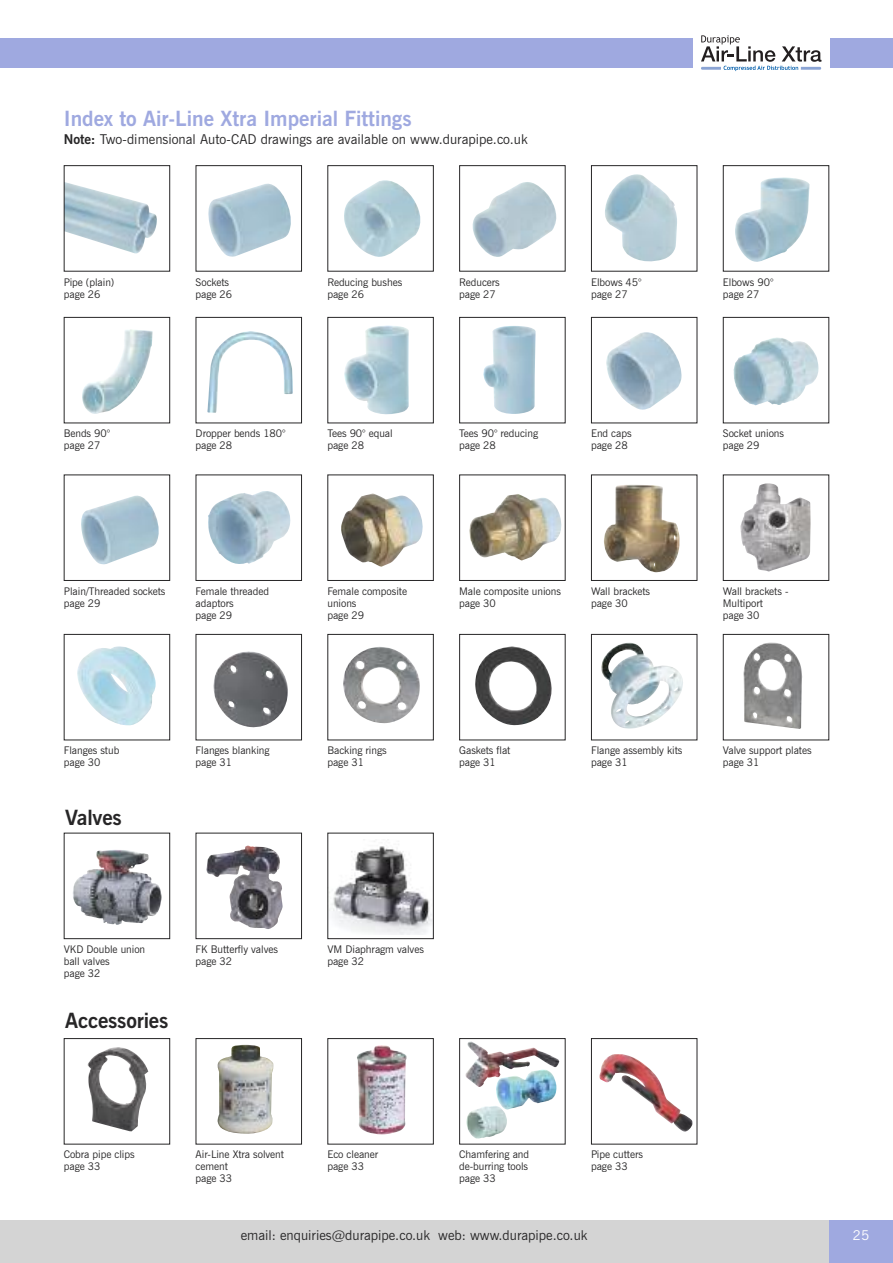
<style>
.page{position:relative;width:893px;height:1263px;background:#fff}
.page>*{position:absolute;margin:0;border:0;box-sizing:border-box;transform-origin:0 0}
.t1{font:700 21px "News Gothic BT";color:#9fa9e0}
.t2{font:700 21px "News Gothic BT";letter-spacing:-.01em;color:#272627}
.t3{font:13.5px "News Gothic BT";color:#272627}
.t4{font:13.5px "News Gothic BT";color:#fff}
.t5{font:10.5px/12px "News Gothic BT";letter-spacing:-.005em;color:#272627}
.s1{font-weight:700}
</style>
<div class="page">
<div style="left:0;top:1220px;width:893px;height:43px;background:#d4d4d4"></div>
<div style="left:829px;top:1220px;width:64px;height:43px;background:#9fa9e0"></div>
<div style="left:0;top:38px;width:893px;height:30px;background:#9fa9e0"></div>
<div style="left:693px;top:17px;width:136px;height:73px;background:#fff"></div>
<svg style="left:701px;top:35px;width:120px;height:36px"></svg>
<img style="left:66px;top:182px;width:91px;height:72px">
<div style="left:64px;top:165px;width:106px;height:107px;border:1px solid #272627"></div>
<img style="left:208px;top:183px;width:83px;height:74px">
<div style="left:196px;top:165px;width:106px;height:107px;border:1px solid #272627"></div>
<img style="left:344px;top:180px;width:77px;height:77px">
<div style="left:327px;top:165px;width:107px;height:107px;border:1px solid #272627"></div>
<img style="left:472px;top:182px;width:85px;height:75px">
<div style="left:459px;top:165px;width:107px;height:107px;border:1px solid #272627"></div>
<img style="left:605px;top:174px;width:72px;height:88px">
<div style="left:591px;top:165px;width:106px;height:107px;border:1px solid #272627"></div>
<img style="left:735px;top:177px;width:74px;height:85px">
<div style="left:723px;top:165px;width:106px;height:107px;border:1px solid #272627"></div>
<img style="left:82px;top:329px;width:71px;height:85px">
<div style="left:64px;top:317px;width:106px;height:106px;border:1px solid #272627"></div>
<img style="left:207px;top:331px;width:86px;height:82px">
<div style="left:196px;top:317px;width:106px;height:106px;border:1px solid #272627"></div>
<img style="left:344px;top:325px;width:65px;height:89px">
<div style="left:327px;top:317px;width:107px;height:106px;border:1px solid #272627"></div>
<img style="left:483px;top:326px;width:53px;height:88px">
<div style="left:459px;top:317px;width:107px;height:106px;border:1px solid #272627"></div>
<img style="left:606px;top:332px;width:76px;height:78px">
<div style="left:591px;top:317px;width:106px;height:106px;border:1px solid #272627"></div>
<img style="left:733px;top:337px;width:86px;height:68px">
<div style="left:723px;top:317px;width:106px;height:106px;border:1px solid #272627"></div>
<img style="left:81px;top:495px;width:78px;height:69px">
<div style="left:64px;top:474px;width:106px;height:107px;border:1px solid #272627"></div>
<img style="left:208px;top:491px;width:82px;height:73px">
<div style="left:196px;top:474px;width:106px;height:107px;border:1px solid #272627"></div>
<img style="left:341px;top:493px;width:82px;height:74px">
<div style="left:327px;top:474px;width:107px;height:107px;border:1px solid #272627"></div>
<img style="left:469px;top:494px;width:92px;height:66px">
<div style="left:459px;top:474px;width:107px;height:107px;border:1px solid #272627"></div>
<img style="left:604px;top:485px;width:76px;height:87px">
<div style="left:591px;top:474px;width:106px;height:107px;border:1px solid #272627"></div>
<img style="left:740px;top:483px;width:71px;height:89px">
<div style="left:723px;top:474px;width:106px;height:107px;border:1px solid #272627"></div>
<img style="left:77px;top:646px;width:79px;height:80px">
<div style="left:64px;top:634px;width:106px;height:106px;border:1px solid #272627"></div>
<img style="left:213px;top:651px;width:75px;height:76px">
<div style="left:196px;top:634px;width:106px;height:106px;border:1px solid #272627"></div>
<img style="left:343px;top:647px;width:77px;height:76px">
<div style="left:327px;top:634px;width:107px;height:106px;border:1px solid #272627"></div>
<img style="left:475px;top:646px;width:77px;height:79px">
<div style="left:459px;top:634px;width:107px;height:106px;border:1px solid #272627"></div>
<img style="left:601px;top:643px;width:82px;height:86px">
<div style="left:591px;top:634px;width:106px;height:106px;border:1px solid #272627"></div>
<img style="left:743px;top:642px;width:59px;height:87px">
<div style="left:723px;top:634px;width:106px;height:106px;border:1px solid #272627"></div>
<img style="left:73px;top:850px;width:89px;height:75px">
<div style="left:64px;top:833px;width:106px;height:106px;border:1px solid #272627"></div>
<img style="left:206px;top:845px;width:77px;height:84px">
<div style="left:196px;top:833px;width:106px;height:106px;border:1px solid #272627"></div>
<img style="left:329px;top:839px;width:103px;height:96px">
<div style="left:327px;top:833px;width:107px;height:106px;border:1px solid #272627"></div>
<img style="left:87px;top:1047px;width:61px;height:84px">
<div style="left:64px;top:1038px;width:106px;height:106px;border:1px solid #272627"></div>
<img style="left:217px;top:1045px;width:57px;height:89px">
<div style="left:196px;top:1038px;width:106px;height:106px;border:1px solid #272627"></div>
<img style="left:357px;top:1045px;width:50px;height:89px">
<div style="left:327px;top:1038px;width:107px;height:106px;border:1px solid #272627"></div>
<img style="left:465px;top:1041px;width:94px;height:46px">
<div style="left:459px;top:1038px;width:107px;height:106px;border:1px solid #272627"></div>
<img style="left:599px;top:1054px;width:94px;height:78px">
<div style="left:591px;top:1038px;width:106px;height:106px;border:1px solid #272627"></div>
<img style="left:466px;top:1106px;width:41px;height:32px">
<img style="left:496px;top:1069px;width:60px;height:40px">
<h1 class="t1" style="left:64px;top:111px;width:349px">Index to Air-Line Xtra Imperial Fittings</h1>
<p class="t3" style="left:64px;top:134px;width:465px"><span class="s1">Note:</span> Two-dimensional Auto-CAD drawings are available on www.durapipe.co.uk</p>
<p class="t5" style="left:64px;top:277px;width:52px">Pipe (plain) page 26</p>
<p class="t5" style="left:196px;top:277px;width:38px">Sockets page 26</p>
<p class="t5" style="left:327px;top:277px;width:76px">Reducing bushes page 26</p>
<p class="t5" style="left:459px;top:277px;width:42px">Reducers page 27</p>
<p class="t5" style="left:591px;top:277px;width:52px">Elbows 45° page 27</p>
<p class="t5" style="left:723px;top:277px;width:52px">Elbows 90° page 27</p>
<p class="t5" style="left:64px;top:428px;width:48px">Bends 90° page 27</p>
<p class="t5" style="left:196px;top:428px;width:92px">Dropper bends 180° page 28</p>
<p class="t5" style="left:327px;top:428px;width:67px">Tees 90° equal page 28</p>
<p class="t5" style="left:459px;top:428px;width:80px">Tees 90° reducing page 28</p>
<p class="t5" style="left:591px;top:428px;width:42px">End caps page 28</p>
<p class="t5" style="left:723px;top:428px;width:63px">Socket unions page 29</p>
<p class="t5" style="left:64px;top:586px;width:103px">Plain/Threaded sockets page 29</p>
<p class="t5" style="left:196px;top:586px;width:75px">Female threaded adaptors<br>page 29</p>
<p class="t5" style="left:327px;top:586px;width:81px">Female composite unions<br>page 29</p>
<p class="t5" style="left:459px;top:586px;width:103px">Male composite unions page 30</p>
<p class="t5" style="left:591px;top:586px;width:61px">Wall brackets page 30</p>
<p class="t5" style="left:723px;top:586px;width:67px">Wall brackets -<br>Multiport<br>page 30</p>
<p class="t5" style="left:64px;top:745px;width:57px">Flanges stub page 30</p>
<p class="t5" style="left:196px;top:745px;width:75px">Flanges blanking page 31</p>
<p class="t5" style="left:327px;top:745px;width:61px">Backing rings page 31</p>
<p class="t5" style="left:459px;top:745px;width:53px">Gaskets flat page 31</p>
<p class="t5" style="left:591px;top:745px;width:93px">Flange assembly kits page 31</p>
<p class="t5" style="left:723px;top:745px;width:90px">Valve support plates page 31</p>
<h1 class="t2" style="left:65px;top:810px;width:58px">Valves</h1>
<p class="t5" style="left:64px;top:944px;width:83px">VKD Double union ball valves<br>page 32</p>
<p class="t5" style="left:196px;top:944px;width:84px">FK Butterfly valves page 32</p>
<p class="t5" style="left:327px;top:944px;width:98px">VM Diaphragm valves page 32</p>
<h1 class="t2" style="left:65px;top:1013px;width:105px">Accessories</h1>
<p class="t5" style="left:64px;top:1149px;width:72px">Cobra pipe clips page 33</p>
<p class="t5" style="left:196px;top:1149px;width:90px">Air-Line Xtra solvent cement<br>page 33</p>
<p class="t5" style="left:327px;top:1149px;width:52px">Eco cleaner page 33</p>
<p class="t5" style="left:459px;top:1149px;width:71px;text-align:justify">Chamfering and de-burring tools page 33</p>
<p class="t5" style="left:591px;top:1149px;width:53px">Pipe cutters page 33</p>
<p class="t3" style="left:241px;top:1230px;width:348px">email: enquiries@durapipe.co.uk web: www.durapipe.co.uk</p>
<p class="t4" style="left:853px;top:1230px;width:18px">25</p>
</div>
